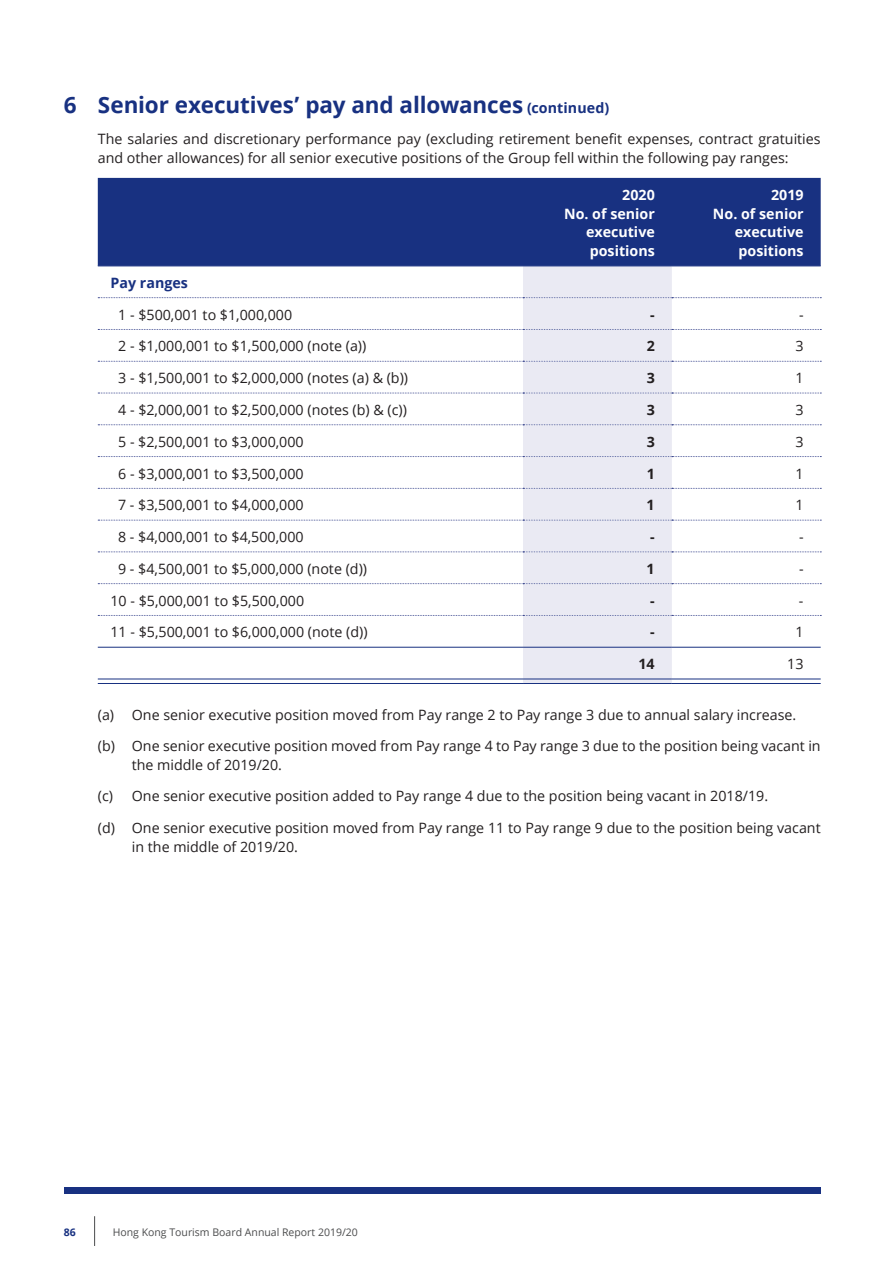
<style>
.page{position:relative;width:893px;height:1263px;background:#fff}
.page>*{position:absolute;margin:0;border:0;box-sizing:border-box;transform-origin:0 0}
.t1{font:700 22.5px "Open Sans";letter-spacing:-.005em;color:#183181}
.t2{font:14.25px/18.8px "Open Sans";color:#231f20}
.t3{font:700 14.25px/18.8px "Open Sans";color:#fff;text-align:right}
.t4{font:700 14.25px "Open Sans";color:#231f20}
.t5{font:700 14.25px "Open Sans";color:#183181}
.t6{font:10.5px "Open Sans";color:#4b4c4d}
.t7{font:700 10.5px "Open Sans";color:#183181}
.s1{font-size:14.25px}
</style>
<div class="page">
<div style="left:98px;top:178px;width:723px;height:88px;background:#183181"></div>
<svg style="left:98px;top:298px;width:723px;height:317px"></svg>
<div style="left:523px;top:267px;width:149px;height:416px;background:#eaeaf3"></div>
<hr style="left:98px;top:266px;width:425px;height:1px;background:#183181">
<hr style="left:523px;top:266px;width:149px;height:1px;background:#183181">
<hr style="left:672px;top:266px;width:149px;height:1px;background:#183181">
<hr style="left:98px;top:647px;width:425px;height:1px;background:#183181">
<hr style="left:523px;top:647px;width:149px;height:1px;background:#183181">
<hr style="left:672px;top:647px;width:149px;height:1px;background:#183181">
<hr style="left:98px;top:679px;width:425px;height:1px;background:#183181">
<hr style="left:523px;top:679px;width:149px;height:1px;background:#183181">
<hr style="left:672px;top:679px;width:149px;height:1px;background:#183181">
<hr style="left:98px;top:683px;width:425px;height:1px;background:#183181">
<hr style="left:523px;top:683px;width:149px;height:1px;background:#183181">
<hr style="left:672px;top:683px;width:149px;height:1px;background:#183181">
<svg style="left:98px;top:297px;width:723px;height:1px"></svg>
<svg style="left:98px;top:329px;width:723px;height:1px"></svg>
<svg style="left:98px;top:361px;width:723px;height:1px"></svg>
<svg style="left:98px;top:393px;width:723px;height:1px"></svg>
<svg style="left:98px;top:424px;width:723px;height:1px"></svg>
<svg style="left:98px;top:456px;width:723px;height:1px"></svg>
<svg style="left:98px;top:488px;width:723px;height:1px"></svg>
<svg style="left:98px;top:520px;width:723px;height:1px"></svg>
<svg style="left:98px;top:551px;width:723px;height:1px"></svg>
<svg style="left:98px;top:583px;width:723px;height:1px"></svg>
<svg style="left:98px;top:615px;width:723px;height:1px"></svg>
<hr style="left:94px;top:1216px;width:1px;height:30px;background:#4b4c4d">
<div style="left:64px;top:1187px;width:757px;height:7px;background:#183181"></div>
<h1 class="t1" style="left:64px;top:89px;width:547px">6 Senior executives’ pay and allowances <span class="s1">(continued)</span></h1>
<p class="t2" style="left:98px;top:129px;width:724px">The salaries and discretionary performance pay (excluding retirement benefit expenses, contract gratuities and other allowances) for all senior executive positions of the Group fell within the following pay ranges:</p>
<p class="t3" style="left:564px;top:185px;width:92px">2020<br>No. of senior executive positions</p>
<p class="t3" style="left:713px;top:185px;width:92px">2019<br>No. of senior executive positions</p>
<p class="t5" style="left:111px;top:273px;width:79px">Pay ranges</p>
<p class="t2" style="left:118px;top:305px;width:175px">1 - $500,001 to $1,000,000</p>
<p class="t4" style="left:650px;top:304px;width:6px">-</p>
<p class="t2" style="left:799px;top:305px;width:6px">-</p>
<p class="t2" style="left:118px;top:337px;width:250px">2 - $1,000,001 to $1,500,000 (note (a))</p>
<p class="t4" style="left:647px;top:336px;width:10px">2</p>
<p class="t2" style="left:795px;top:337px;width:10px">3</p>
<p class="t2" style="left:118px;top:368px;width:291px">3 - $1,500,001 to $2,000,000 (notes (a) &amp; (b))</p>
<p class="t4" style="left:647px;top:368px;width:10px">3</p>
<p class="t2" style="left:795px;top:368px;width:10px">1</p>
<p class="t2" style="left:118px;top:400px;width:290px">4 - $2,000,001 to $2,500,000 (notes (b) &amp; (c))</p>
<p class="t4" style="left:647px;top:400px;width:10px">3</p>
<p class="t2" style="left:795px;top:400px;width:10px">3</p>
<p class="t2" style="left:118px;top:432px;width:187px">5 - $2,500,001 to $3,000,000</p>
<p class="t4" style="left:647px;top:431px;width:10px">3</p>
<p class="t2" style="left:795px;top:432px;width:10px">3</p>
<p class="t2" style="left:118px;top:464px;width:187px">6 - $3,000,001 to $3,500,000</p>
<p class="t4" style="left:647px;top:463px;width:10px">1</p>
<p class="t2" style="left:795px;top:464px;width:10px">1</p>
<p class="t2" style="left:118px;top:495px;width:187px">7 - $3,500,001 to $4,000,000</p>
<p class="t4" style="left:647px;top:495px;width:10px">1</p>
<p class="t2" style="left:795px;top:495px;width:10px">1</p>
<p class="t2" style="left:118px;top:527px;width:187px">8 - $4,000,001 to $4,500,000</p>
<p class="t4" style="left:650px;top:527px;width:6px">-</p>
<p class="t2" style="left:799px;top:527px;width:6px">-</p>
<p class="t2" style="left:118px;top:559px;width:250px">9 - $4,500,001 to $5,000,000 (note (d))</p>
<p class="t4" style="left:647px;top:559px;width:10px">1</p>
<p class="t2" style="left:799px;top:559px;width:6px">-</p>
<p class="t2" style="left:110px;top:591px;width:195px">10 - $5,000,001 to $5,500,000</p>
<p class="t4" style="left:650px;top:590px;width:6px">-</p>
<p class="t2" style="left:799px;top:591px;width:6px">-</p>
<p class="t2" style="left:110px;top:622px;width:259px">11 - $5,500,001 to $6,000,000 (note (d))</p>
<p class="t4" style="left:650px;top:622px;width:6px">-</p>
<p class="t2" style="left:795px;top:622px;width:10px">1</p>
<p class="t4" style="left:638px;top:654px;width:18px">14</p>
<p class="t2" style="left:787px;top:654px;width:18px">13</p>
<p class="t2" style="left:98px;top:705px;width:700px">(a) One senior executive position moved from Pay range 2 to Pay range 3 due to annual salary increase.</p>
<p class="t2" style="left:132px;top:736px;width:690px;text-indent:-34px">(b) One senior executive position moved from Pay range 4 to Pay range 3 due to the position being vacant in the middle of 2019/20.</p>
<p class="t2" style="left:98px;top:786px;width:672px">(c) One senior executive position added to Pay range 4 due to the position being vacant in 2018/19.</p>
<p class="t2" style="left:132px;top:818px;width:690px;text-indent:-34px">(d) One senior executive position moved from Pay range 11 to Pay range 9 due to the position being vacant in the middle of 2019/20.</p>
<p class="t7" style="left:64px;top:1224px;width:13px">86</p>
<p class="t6" style="left:113px;top:1224px;width:247px">Hong Kong Tourism Board Annual Report 2019/20</p>
</div>
